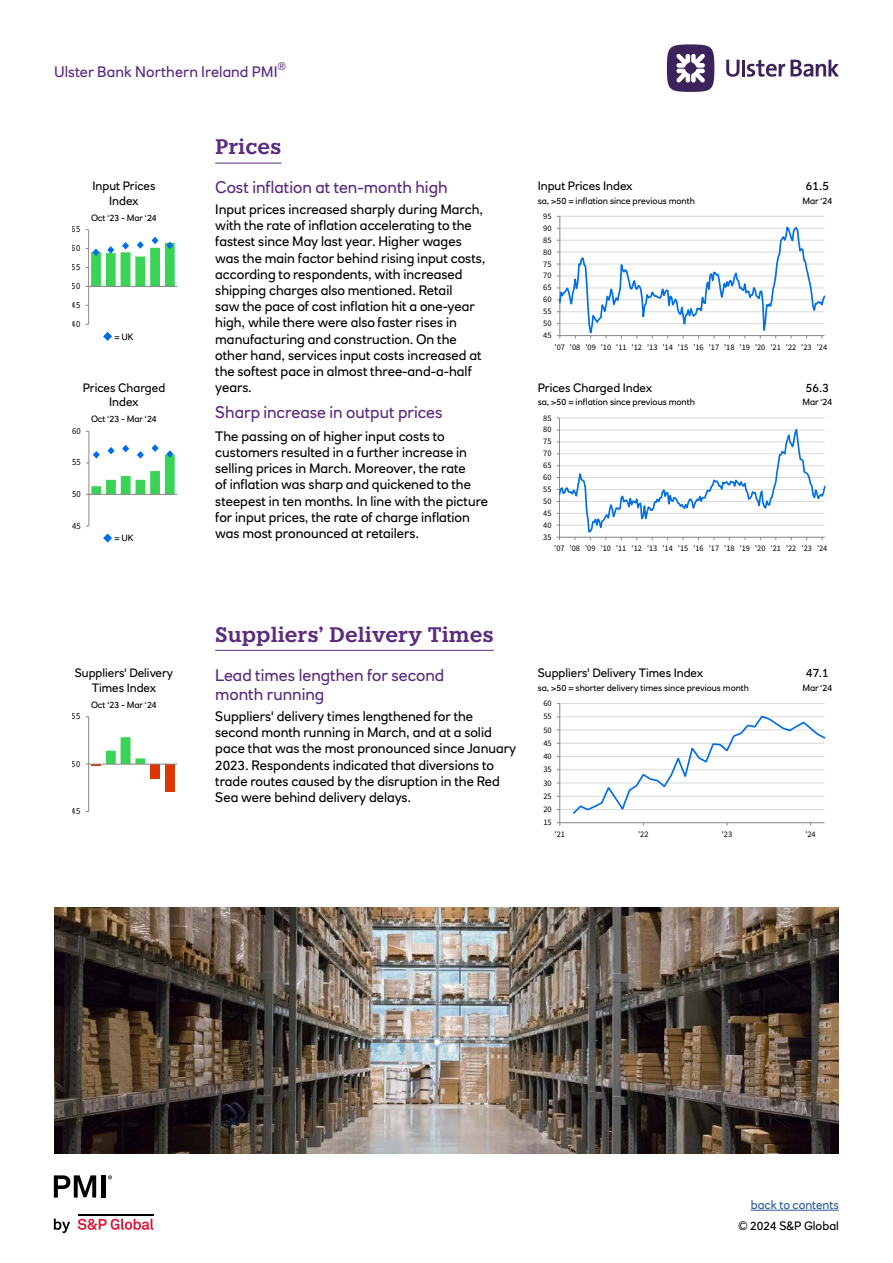
<style>
.page{position:relative;width:893px;height:1263px;background:#fff}
.page>*{position:absolute;margin:0;border:0;box-sizing:border-box;transform-origin:0 0}
.Section_header{font:600 21px "Knile";color:#5c2a7f}
.Body_subheader{font:16.5px/19.8px "RN House Sans";color:#5c2a7f}
.Body_copy{font:16.5px "RN House Sans";color:#5c2a7f}
.t1{font:15px "RN House Sans";letter-spacing:.005em;color:#5c2a7f}
.Body_copy-2{font:13.5px/16.2px "RN House Sans";color:#000}
.t2{font:12px/14.4px "RN House Sans";color:#000;text-align:center}
.t3{font:12px "RN House Sans";color:#275b9b}
.t4{font:10.5px "RN House Sans";color:#5c2a7f}
.t5{font:9.3px "Source Sans Pro";letter-spacing:.005em;color:#000;scale:.92 1}
.t6{font:9.3px "Source Sans Pro";letter-spacing:.005em;color:#000;scale:.94 1}
.t7{font:9.15px "Source Sans Pro";color:#000;scale:.93 1}
.t8{font:9px "RN House Sans";color:#000}
.t9{font:8.55px "Source Sans Pro";letter-spacing:-.005em;color:#000}
.t10{font:8.4px "Source Sans Pro";letter-spacing:-.005em;color:#000}
</style>
<div class="page">
<svg style="left:54px;top:1218px;width:16px;height:15px"></svg>
<svg style="left:78px;top:1218px;width:75px;height:12px"></svg>
<hr style="left:78px;top:1213px;width:75px;height:2px;background:#000">
<svg style="left:54px;top:1175px;width:42px;height:22px"></svg>
<div style="left:101px;top:1175px;width:5px;height:22px;background:#000"></div>
<svg style="left:108px;top:1175px;width:4px;height:4px"></svg>
<hr style="left:742px;top:60px;width:3px;height:16px;background:#3c235b">
<svg style="left:726px;top:60px;width:13px;height:17px"></svg>
<svg style="left:747px;top:60px;width:92px;height:17px"></svg>
<div style="left:667px;top:44px;width:47px;height:48px;background:#3c235b;border-radius:50%"></div>
<svg style="left:676px;top:54px;width:29px;height:29px"></svg>
<hr style="left:751px;top:1210px;width:88px;height:1px;background:#275b9b">
<hr style="left:215px;top:163px;width:67px;height:1px;background:#5c2a7f">
<svg style="left:557px;top:216px;width:268px;height:122px"></svg>
<hr style="left:88px;top:230px;width:1px;height:94px;background:#868686">
<hr style="left:89px;top:286px;width:88px;height:1px;background:#868686">
<svg style="left:86px;top:237px;width:89px;height:50px"></svg>
<svg style="left:557px;top:418px;width:268px;height:122px"></svg>
<hr style="left:89px;top:431px;width:1px;height:95px;background:#868686">
<hr style="left:89px;top:494px;width:88px;height:1px;background:#868686">
<svg style="left:86px;top:444px;width:89px;height:51px"></svg>
<img style="left:54px;top:907px;width:785px;height:247px">
<svg style="left:103px;top:332px;width:9px;height:9px"></svg>
<svg style="left:103px;top:533px;width:9px;height:9px"></svg>
<hr style="left:215px;top:650px;width:279px;height:1px;background:#5c2a7f">
<div style="left:150px;top:764px;width:10px;height:15px;background:#db3700"></div>
<div style="left:165px;top:764px;width:10px;height:28px;background:#db3700"></div>
<hr style="left:88px;top:717px;width:1px;height:94px;background:#868686">
<svg style="left:86px;top:737px;width:59px;height:29px"></svg>
<hr style="left:89px;top:764px;width:88px;height:1px;background:#868686">
<hr style="left:560px;top:809px;width:265px;height:1px;background:#d9d9d9">
<hr style="left:560px;top:796px;width:265px;height:1px;background:#d9d9d9">
<hr style="left:560px;top:783px;width:265px;height:1px;background:#d9d9d9">
<hr style="left:560px;top:769px;width:265px;height:1px;background:#d9d9d9">
<hr style="left:560px;top:756px;width:265px;height:1px;background:#d9d9d9">
<hr style="left:560px;top:743px;width:265px;height:1px;background:#d9d9d9">
<hr style="left:560px;top:730px;width:265px;height:1px;background:#d9d9d9">
<hr style="left:560px;top:716px;width:265px;height:1px;background:#d9d9d9">
<hr style="left:560px;top:703px;width:265px;height:1px;background:#d9d9d9">
<hr style="left:559px;top:703px;width:1px;height:120px;background:#868686">
<hr style="left:560px;top:822px;width:265px;height:1px;background:#868686">
<svg style="left:571px;top:715px;width:254px;height:99px"></svg>
<p class="t4" style="left:278px;top:59px;width:10px">®</p>
<p class="t1" style="left:54px;top:63px;width:225px">Ulster Bank Northern Ireland PMI</p>
<h1 class="Section_header" style="left:215px;top:134px;width:68px">Prices</h1>
<p class="t2" style="left:93px;top:179px;width:64px">Input Prices<br>Index</p>
<p class="t5" style="left:72px;top:223px;width:11px">65</p>
<p class="t5" style="left:72px;top:242px;width:11px">60</p>
<p class="t5" style="left:72px;top:261px;width:11px">55</p>
<p class="t5" style="left:72px;top:280px;width:11px">50</p>
<p class="t5" style="left:72px;top:299px;width:11px">45</p>
<p class="t5" style="left:72px;top:318px;width:11px">40</p>
<p class="t8" style="left:91px;top:212px;width:67px">Oct ‘23 - Mar ‘24</p>
<p class="t8" style="left:114px;top:331px;width:21px">= UK</p>
<p class="t2" style="left:83px;top:380px;width:84px">Prices Charged<br>Index</p>
<p class="t6" style="left:72px;top:425px;width:11px">60</p>
<p class="t6" style="left:72px;top:457px;width:11px">55</p>
<p class="t6" style="left:72px;top:488px;width:11px">50</p>
<p class="t6" style="left:72px;top:520px;width:11px">45</p>
<p class="t8" style="left:91px;top:414px;width:67px">Oct ‘23 - Mar ‘24</p>
<p class="t8" style="left:114px;top:533px;width:21px">= UK</p>
<p class="Body_subheader" style="left:215px;top:178px;width:234px">Cost inflation at ten-month high</p>
<p class="Body_copy-2" style="left:215px;top:201px;width:272px">Input prices increased sharply during March, with the rate of inflation accelerating to the fastest since May last year. Higher wages was the main factor behind rising input costs, according to respondents, with increased shipping charges also mentioned. Retail<br>saw the pace of cost inflation hit a one-year high, while there were also faster rises in manufacturing and construction. On the other hand, services input costs increased at the softest pace in almost three-and-a-half years.</p>
<p class="Body_copy" style="left:215px;top:402px;width:229px">Sharp increase in output prices</p>
<p class="Body_copy-2" style="left:215px;top:428px;width:274px">The passing on of higher input costs to customers resulted in a further increase in selling prices in March. Moreover, the rate<br>of inflation was sharp and quickened to the steepest in ten months. In line with the picture for input prices, the rate of charge inflation was most pronounced at retailers.</p>
<p class="t2" style="left:538px;top:179px;width:97px">Input Prices Index</p>
<p class="t8" style="left:538px;top:195px;width:159px">sa, &gt;50 = inflation since previous month</p>
<p class="t10" style="left:543px;top:211px;width:10px">95</p>
<p class="t10" style="left:543px;top:223px;width:10px">90</p>
<p class="t10" style="left:543px;top:235px;width:10px">85</p>
<p class="t10" style="left:543px;top:247px;width:10px">80</p>
<p class="t10" style="left:543px;top:259px;width:10px">75</p>
<p class="t10" style="left:543px;top:270px;width:10px">70</p>
<p class="t10" style="left:543px;top:282px;width:10px">65</p>
<p class="t10" style="left:543px;top:294px;width:10px">60</p>
<p class="t10" style="left:543px;top:306px;width:10px">55</p>
<p class="t10" style="left:543px;top:318px;width:10px">50</p>
<p class="t10" style="left:543px;top:330px;width:10px">45</p>
<p class="t2" style="left:806px;top:179px;width:25px">61.5</p>
<p class="t8" style="left:802px;top:195px;width:32px">Mar ‘24</p>
<p class="t10" style="left:555px;top:341px;width:274px">'07 '08 '09 '10 '11 '12 '13 '14 '15 '16 '17 '18 '19 '20 '21 '22 '23 '24</p>
<p class="t2" style="left:538px;top:380px;width:116px">Prices Charged Index</p>
<p class="t8" style="left:538px;top:397px;width:159px">sa, &gt;50 = inflation since previous month</p>
<p class="t9" style="left:543px;top:412px;width:10px">85</p>
<p class="t9" style="left:543px;top:424px;width:10px">80</p>
<p class="t9" style="left:543px;top:436px;width:10px">75</p>
<p class="t9" style="left:543px;top:448px;width:10px">70</p>
<p class="t9" style="left:543px;top:460px;width:10px">65</p>
<p class="t9" style="left:543px;top:472px;width:10px">60</p>
<p class="t9" style="left:543px;top:484px;width:10px">55</p>
<p class="t9" style="left:543px;top:496px;width:10px">50</p>
<p class="t9" style="left:543px;top:508px;width:10px">45</p>
<p class="t9" style="left:543px;top:520px;width:10px">40</p>
<p class="t9" style="left:543px;top:531px;width:10px">35</p>
<p class="t2" style="left:806px;top:380px;width:25px">56.3</p>
<p class="t8" style="left:802px;top:397px;width:32px">Mar ‘24</p>
<p class="t9" style="left:554px;top:543px;width:275px">'07 '08 '09 '10 '11 '12 '13 '14 '15 '16 '17 '18 '19 '20 '21 '22 '23 '24</p>
<p class="t2" style="left:75px;top:666px;width:100px">Suppliers' Delivery<br>Times Index</p>
<p class="t8" style="left:91px;top:699px;width:67px">Oct ‘23 - Mar ‘24</p>
<p class="t7" style="left:72px;top:711px;width:11px">55</p>
<p class="t7" style="left:72px;top:758px;width:11px">50</p>
<p class="t7" style="left:72px;top:805px;width:11px">45</p>
<h1 class="Section_header" style="left:215px;top:621px;width:280px">Suppliers' Delivery Times</h1>
<p class="Body_subheader" style="left:215px;top:665px;width:231px">Lead times lengthen for second month running</p>
<p class="Body_copy-2" style="left:215px;top:708px;width:303px">Suppliers' delivery times lengthened for the second month running in March, and at a solid pace that was the most pronounced since January 2023. Respondents indicated that diversions to trade routes caused by the disruption in the Red Sea were behind delivery delays.</p>
<p class="t2" style="left:538px;top:666px;width:167px">Suppliers' Delivery Times Index</p>
<p class="t8" style="left:538px;top:682px;width:213px">sa, &gt;50 = shorter delivery times since previous month</p>
<p class="t8" style="left:802px;top:682px;width:32px">Mar ‘24</p>
<p class="t2" style="left:806px;top:666px;width:24px">47.1</p>
<p class="t10" style="left:543px;top:698px;width:10px">60</p>
<p class="t10" style="left:543px;top:711px;width:10px">55</p>
<p class="t10" style="left:543px;top:724px;width:10px">50</p>
<p class="t10" style="left:543px;top:738px;width:10px">45</p>
<p class="t10" style="left:543px;top:751px;width:10px">40</p>
<p class="t10" style="left:543px;top:764px;width:10px">35</p>
<p class="t10" style="left:543px;top:777px;width:10px">30</p>
<p class="t10" style="left:543px;top:791px;width:10px">25</p>
<p class="t10" style="left:543px;top:804px;width:10px">20</p>
<p class="t10" style="left:543px;top:817px;width:10px">15</p>
<p class="t10" style="left:555px;top:829px;width:12px">'21</p>
<p class="t10" style="left:638px;top:829px;width:12px">'22</p>
<p class="t10" style="left:722px;top:829px;width:12px">'23</p>
<p class="t10" style="left:805px;top:829px;width:12px">'24</p>
<p class="t3" style="left:751px;top:1197px;width:90px">back to contents</p>
<p class="t2" style="left:739px;top:1218px;width:102px">© 2024 S&amp;P Global</p>
</div>
